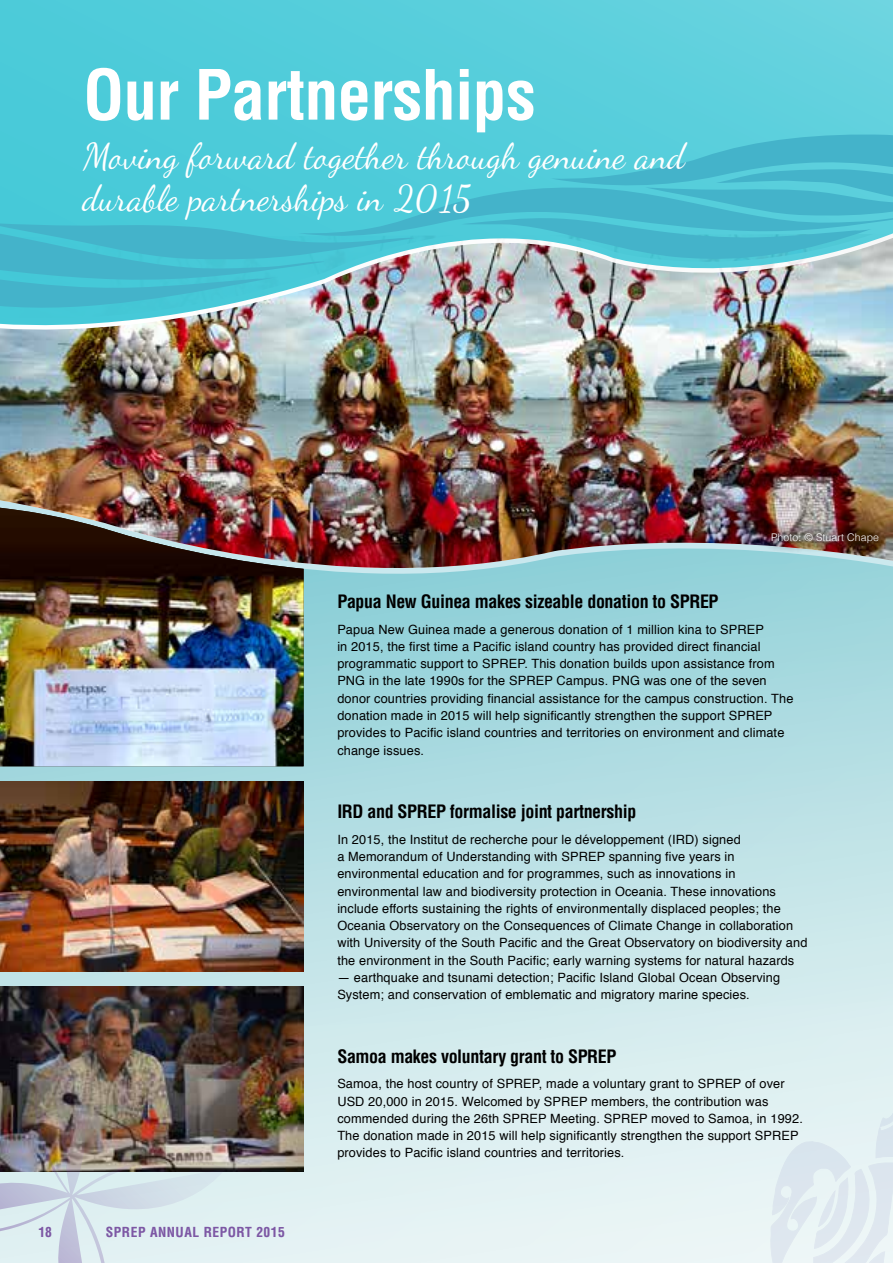
<style>
.page{position:relative;width:893px;height:1263px;background:#fff}
.page>*{position:absolute;margin:0;border:0;box-sizing:border-box;transform-origin:0 0}
.t1{font:700 condensed 67.5px "Helvetica";letter-spacing:-.01em;color:#fff}
.t2{font:36px/42px "Dancing Script OT";color:#fff}
.t3{font:700 condensed 18px "Helvetica";letter-spacing:-.02em;color:#000}
.t4{font:700 condensed 13.5px "Helvetica";letter-spacing:.04em;color:#7d57a4}
.t5{font:12.75px/17.2px "Helvetica";letter-spacing:.01em;color:#000}
.t6{font:300 10.5px "Helvetica";letter-spacing:.01em;color:#fff}
</style>
<div class="page">
<img style="left:0;top:362px;width:893px;height:74px">
<svg style="left:0;top:0;width:893px;height:358px;background:#67c8d2"></svg>
<img style="left:0;top:436px;width:893px;height:827px">
<img style="left:0;top:185px;width:893px;height:129px">
<svg style="left:551px;top:101px;width:342px;height:113px;background:#50c3d4"></svg>
<div style="left:758px;top:520px;width:133px;height:35px;background:#000;opacity:.75"></div>
<svg style="left:769px;top:1088px;width:124px;height:175px;background:#e2edf1"></svg>
<img style="left:0;top:782px;width:303px;height:189px">
<img style="left:0;top:987px;width:303px;height:185px">
<img style="left:0;top:1045px;width:225px;height:218px">
<img style="left:0;top:508px;width:304px;height:258px">
<h1 class="t1" style="left:83px;top:54px;width:454px">Our Partnerships</h1>
<h2 class="t2" style="left:83px;top:135px;width:604px">Moving forward together through genuine and durable partnerships in 2015</h2>
<p class="t6" style="left:771px;top:528px;width:109px">Photo: © Stuart Chape</p>
<h3 class="t3" style="left:337px;top:590px;width:383px">Papua New Guinea makes sizeable donation to SPREP</h3>
<p class="t5" style="left:337px;top:621px;width:458px">Papua New Guinea made a generous donation of 1 million kina to SPREP<br>in 2015, the first time a Pacific island country has provided direct financial programmatic support to SPREP. This donation builds upon assistance from PNG in the late 1990s for the SPREP Campus. PNG was one of the seven donor countries providing financial assistance for the campus construction. The donation made in 2015 will help significantly strengthen the support SPREP provides to Pacific island countries and territories on environment and climate change issues.</p>
<h3 class="t3" style="left:337px;top:800px;width:301px">IRD and SPREP formalise joint partnership</h3>
<p class="t5" style="left:337px;top:831px;width:472px">In 2015, the Institut de recherche pour le développement (IRD) signed<br>a Memorandum of Understanding with SPREP spanning five years in environmental education and for programmes, such as innovations in environmental law and biodiversity protection in Oceania. These innovations include efforts sustaining the rights of environmentally displaced peoples; the Oceania Observatory on the Consequences of Climate Change in collaboration with University of the South Pacific and the Great Observatory on biodiversity and the environment in the South Pacific; early warning systems for natural hazards</p>
<p class="t5" style="left:337px;top:969px;width:444px">— earthquake and tsunami detection; Pacific Island Global Ocean Observing<br>System; and conservation of emblematic and migratory marine species.</p>
<p class="t4" style="left:39px;top:1223px;width:15px">18</p>
<p class="t4" style="left:106px;top:1223px;width:116px">SPREP Annual Report</p>
<p class="t4" style="left:167px;top:1223px;width:10px">n</p>
<p class="t4" style="left:192px;top:1223px;width:8px">l</p>
<p class="t4" style="left:228px;top:1223px;width:59px">ort 2015</p>
<h3 class="t3" style="left:337px;top:1045px;width:281px">Samoa makes voluntary grant to SPREP</h3>
<p class="t5" style="left:337px;top:1075px;width:467px">Samoa, the host country of SPREP, made a voluntary grant to SPREP of over USD 20,000 in 2015. Welcomed by SPREP members, the contribution was commended during the 26th SPREP Meeting. SPREP moved to Samoa, in 1992.<br>The donation made in 2015 will help significantly strengthen the support SPREP provides to Pacific island countries and territories.</p>
</div>
